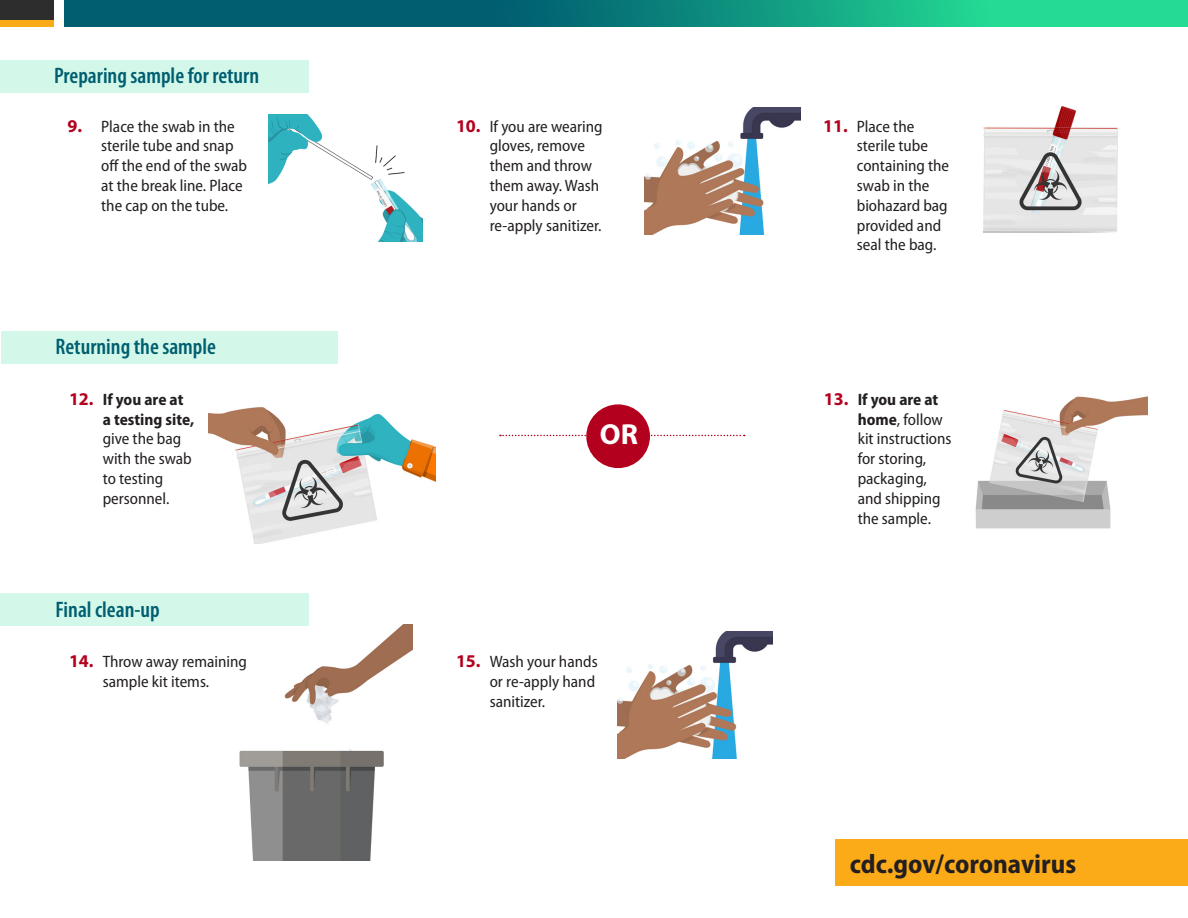
<style>
.page{position:relative;width:1188px;height:918px;background:#fff}
.page>*{position:absolute;margin:0;border:0;box-sizing:border-box;transform-origin:0 0}
.p_myriad{font:700 29.1px "Myriad Pro";color:#fff}
.BOTTOM_LINK_For_more{font:700 semi-condensed 27px "Myriad Pro";color:#231f20}
.H2_headers__with_mai{font:600 condensed 22.5px "Myriad Pro";color:#005e70}
.L1_myriad_list_num{font:semi-condensed 16.5px/19.8px "Myriad Pro";color:#231f20}
.s1{font-weight:700;font-stretch:normal;font-size:18px;color:#b3001e}
.s2{font-weight:700}
</style>
<div class="page">
<img style="left:239px;top:624px;width:173px;height:236px">
<div style="left:0;top:593px;width:309px;height:33px;background:#d3f8ea"></div>
<div style="left:836px;top:839px;width:352px;height:47px;background:#fbab18"></div>
<div style="left:0;top:0;width:54px;height:20px;background:#2d2d2d"></div>
<div style="left:0;top:20px;width:54px;height:7px;background:#fbab18"></div>
<svg style="left:64px;top:0;width:1124px;height:27px"></svg>
<div style="left:0;top:60px;width:309px;height:32px;background:#d3f8ea"></div>
<div style="left:2px;top:332px;width:336px;height:32px;background:#d3f8ea"></div>
<img style="left:983px;top:106px;width:135px;height:127px">
<img style="left:209px;top:407px;width:226px;height:136px">
<img style="left:269px;top:115px;width:154px;height:127px">
<img style="left:645px;top:108px;width:155px;height:126px">
<svg style="left:500px;top:435px;width:245px;height:1px"></svg>
<div style="left:586px;top:404px;width:64px;height:64px;background:#b3001e;border-radius:50%"></div>
<img style="left:617px;top:632px;width:156px;height:126px">
<img style="left:975px;top:396px;width:172px;height:133px">
<h2 class="H2_headers__with_mai" style="left:54px;top:63px;width:207px">Preparing sample for return</h2>
<p class="L1_myriad_list_num" style="left:101px;top:117px;width:147px;text-indent:-34px"><span class="s1">9.</span> Place the swab in the sterile tube and snap off the end of the swab at the break line. Place the cap on the tube.</p>
<h2 class="H2_headers__with_mai" style="left:56px;top:335px;width:162px">Returning the sample</h2>
<p class="L1_myriad_list_num" style="left:103px;top:390px;width:93px;text-indent:-34px"><span class="s1">12.</span> <span class="s2">If you are at a testing site, </span>give the bag with the swab to testing personnel.</p>
<h2 class="H2_headers__with_mai" style="left:56px;top:598px;width:106px">Final clean-up</h2>
<p class="L1_myriad_list_num" style="left:490px;top:117px;width:114px;text-indent:-34px"><span class="s1">10.</span> If you are wearing gloves, remove them and throw them away. Wash your hands or re-apply sanitizer.</p>
<p class="L1_myriad_list_num" style="left:857px;top:117px;width:94px;text-indent:-34px"><span class="s1">11.</span> Place the sterile tube containing the swab in the biohazard bag provided and seal the bag.</p>
<p class="p_myriad" style="left:600px;top:415px;width:40px">OR</p>
<p class="L1_myriad_list_num" style="left:858px;top:390px;width:95px;text-indent:-34px"><span class="s1">13.</span> <span class="s2">If you are at home</span>, follow kit instructions for storing, packaging, and shipping the sample.</p>
<p class="L1_myriad_list_num" style="left:69px;top:652px;width:180px;text-align:center"><span class="s1">14.</span> Throw away remaining sample kit items.</p>
<p class="L1_myriad_list_num" style="left:490px;top:652px;width:109px;text-indent:-34px"><span class="s1">15.</span> Wash your hands or re-apply hand sanitizer.</p>
<p class="BOTTOM_LINK_For_more" style="left:850px;top:849px;width:228px">cdc.gov/coronavirus</p>
</div>
